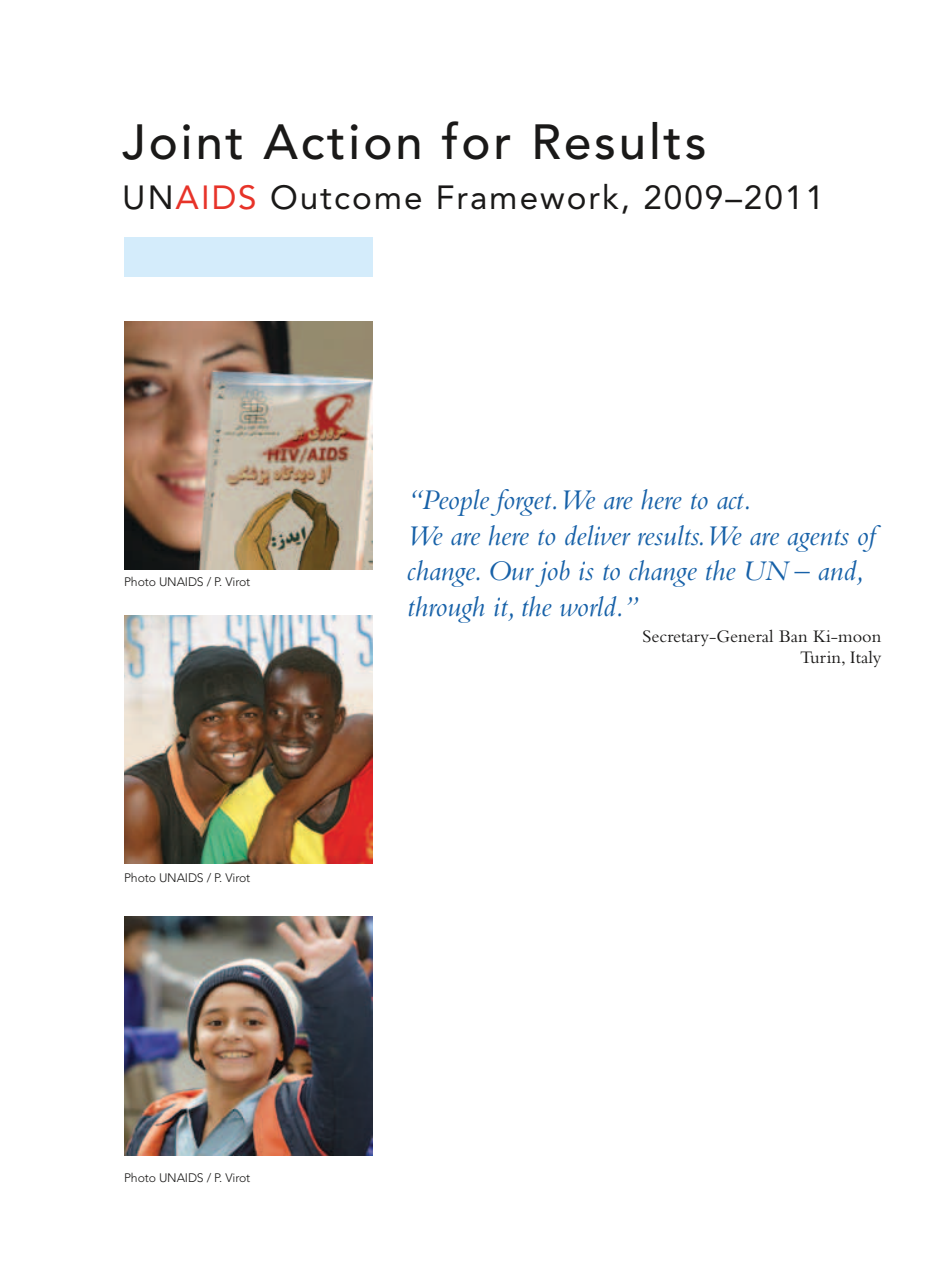
<style>
.page{position:relative;width:943px;height:1265px;background:#fff}
.page>*{position:absolute;margin:0;border:0;box-sizing:border-box;transform-origin:0 0}
.t1{font:500 49px "Avenir";letter-spacing:.06em;color:#1a1918}
.t2{font:33.25px "Avenir";letter-spacing:.06em;color:#1a1918}
.t3{font:italic 29.75px/35.7px "Bembo";letter-spacing:-.01em;color:#1761a8}
.t4{font:18.38px/21px "Bembo";color:#1a1918;text-align:right}
.t5{font:300 12.25px "Avenir";letter-spacing:-.01em;color:#1a1918}
.s1{color:#e73329}
</style>
<div class="page">
<img style="left:124px;top:916px;width:248px;height:239px">
<img style="left:124px;top:616px;width:248px;height:248px">
<img style="left:124px;top:321px;width:248px;height:248px">
<div style="left:124px;top:237px;width:248px;height:40px;background:#d4ecfb"></div>
<h1 class="t1" style="left:122px;top:113px;width:586px">Joint Action for Results</h1>
<p class="t2" style="left:122px;top:179px;width:703px">UN<span class="s1">AIDS</span> Outcome Framework, 2009–2011</p>
<p class="t5" style="left:124px;top:575px;width:128px">Photo UNAIDS / P. Virot</p>
<p class="t5" style="left:124px;top:871px;width:128px">Photo UNAIDS / P. Virot</p>
<p class="t5" style="left:124px;top:1170px;width:128px">Photo UNAIDS / P. Virot</p>
<p class="t3" style="left:407px;top:481px;width:470px">“People forget.We are here to act.<br>We are here to deliver results.We are agents of change. Our job is to change the UN – and, through it, the world.”</p>
<p class="t4" style="left:642px;top:626px;width:240px">Secretary-General Ban Ki-moon<br>Turin, Italy</p>
</div>
